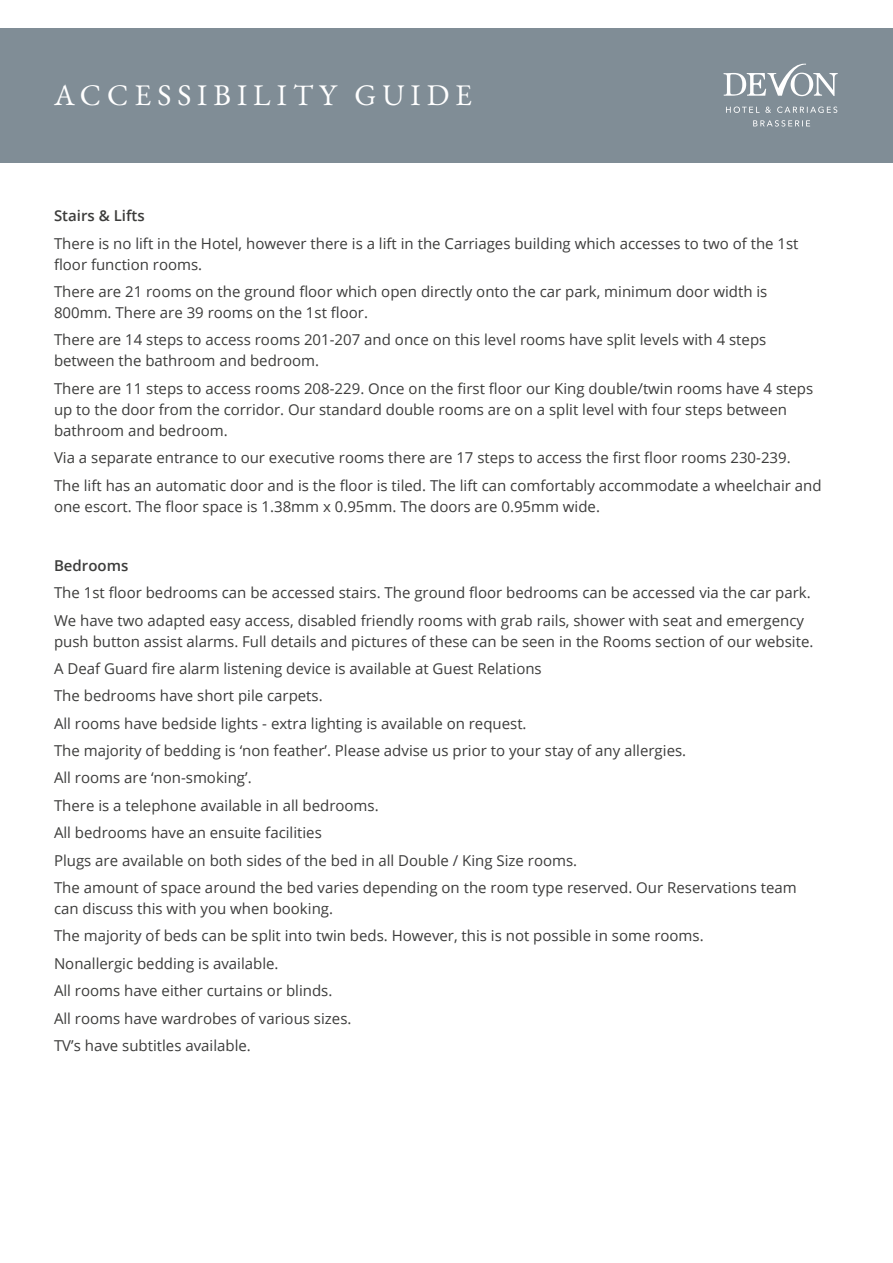
<style>
.page{position:relative;width:893px;height:1263px;background:#fff}
.page>*{position:absolute;margin:0;border:0;box-sizing:border-box;transform-origin:0 0}
.t1{font:30px "EB Garamond";letter-spacing:.2em;color:#fff}
.t2{font:15px/27.5px "Open Sans";color:#3c3c3b}
.t3{font:600 15px "Open Sans";color:#3c3c3b}
</style>
<div class="page">
<div style="left:0;top:28px;width:893px;height:134px;background:#808d96"></div>
<svg style="left:724px;top:63px;width:114px;height:33px"></svg>
<svg style="left:753px;top:120px;width:57px;height:7px"></svg>
<svg style="left:726px;top:107px;width:111px;height:6px"></svg>
<h1 class="t1" style="left:54px;top:75px;width:420px">ACCESSIBILITY GUIDE</h1>
<p class="t3" style="left:54px;top:206px;width:92px">Stairs &amp; Lifts</p>
<p class="t2" style="left:54px;top:232px;width:746px;line-height:21px">There is no lift in the Hotel, however there is a lift in the Carriages building which accesses to two of the 1st floor function rooms.</p>
<p class="t2" style="left:54px;top:281px;width:715px;line-height:21px">There are 21 rooms on the ground floor which open directly onto the car park, minimum door width is<br>800mm. There are 39 rooms on the 1st floor.</p>
<p class="t2" style="left:54px;top:329px;width:714px;line-height:21px">There are 14 steps to access rooms 201-207 and once on this level rooms have split levels with 4 steps between the bathroom and bedroom.</p>
<p class="t2" style="left:54px;top:377px;width:761px;line-height:21px">There are 11 steps to access rooms 208-229. Once on the first floor our King double/twin rooms have 4 steps up to the door from the corridor. Our standard double rooms are on a split level with four steps between bathroom and bedroom.</p>
<p class="t2" style="left:54px;top:444px;width:769px">Via a separate entrance to our executive rooms there are 17 steps to access the first floor rooms 230-239.<br>The lift has an automatic door and is the floor is tiled. The lift can comfortably accommodate a wheelchair and</p>
<p class="t2" style="left:54px;top:492px;width:547px">one escort. The floor space is 1.38mm x 0.95mm. The doors are 0.95mm wide.</p>
<p class="t3" style="left:54px;top:555px;width:76px">Bedrooms</p>
<p class="t2" style="left:54px;top:579px;width:758px">The 1st floor bedrooms can be accessed stairs. The ground floor bedrooms can be accessed via the car park.<br>We have two adapted easy access, disabled friendly rooms with grab rails, shower with seat and emergency</p>
<p class="t2" style="left:54px;top:627px;width:761px">push button assist alarms. Full details and pictures of these can be seen in the Rooms section of our website.<br>A Deaf Guard fire alarm listening device is available at Guest Relations<br>The bedrooms have short pile carpets.<br>All rooms have bedside lights - extra lighting is available on request.<br>The majority of bedding is ‘non feather’. Please advise us prior to your stay of any allergies.<br>All rooms are ‘non-smoking’.<br>There is a telephone available in all bedrooms.<br>All bedrooms have an ensuite facilities<br>Plugs are available on both sides of the bed in all Double / King Size rooms.<br>The amount of space around the bed varies depending on the room type reserved. Our Reservations team</p>
<p class="t2" style="left:54px;top:894px;width:651px">can discuss this with you when booking.<br>The majority of beds can be split into twin beds. However, this is not possible in some rooms.<br>Nonallergic bedding is available.<br>All rooms have either curtains or blinds.<br>All rooms have wardrobes of various sizes.<br>TV’s have subtitles available.</p>
</div>
